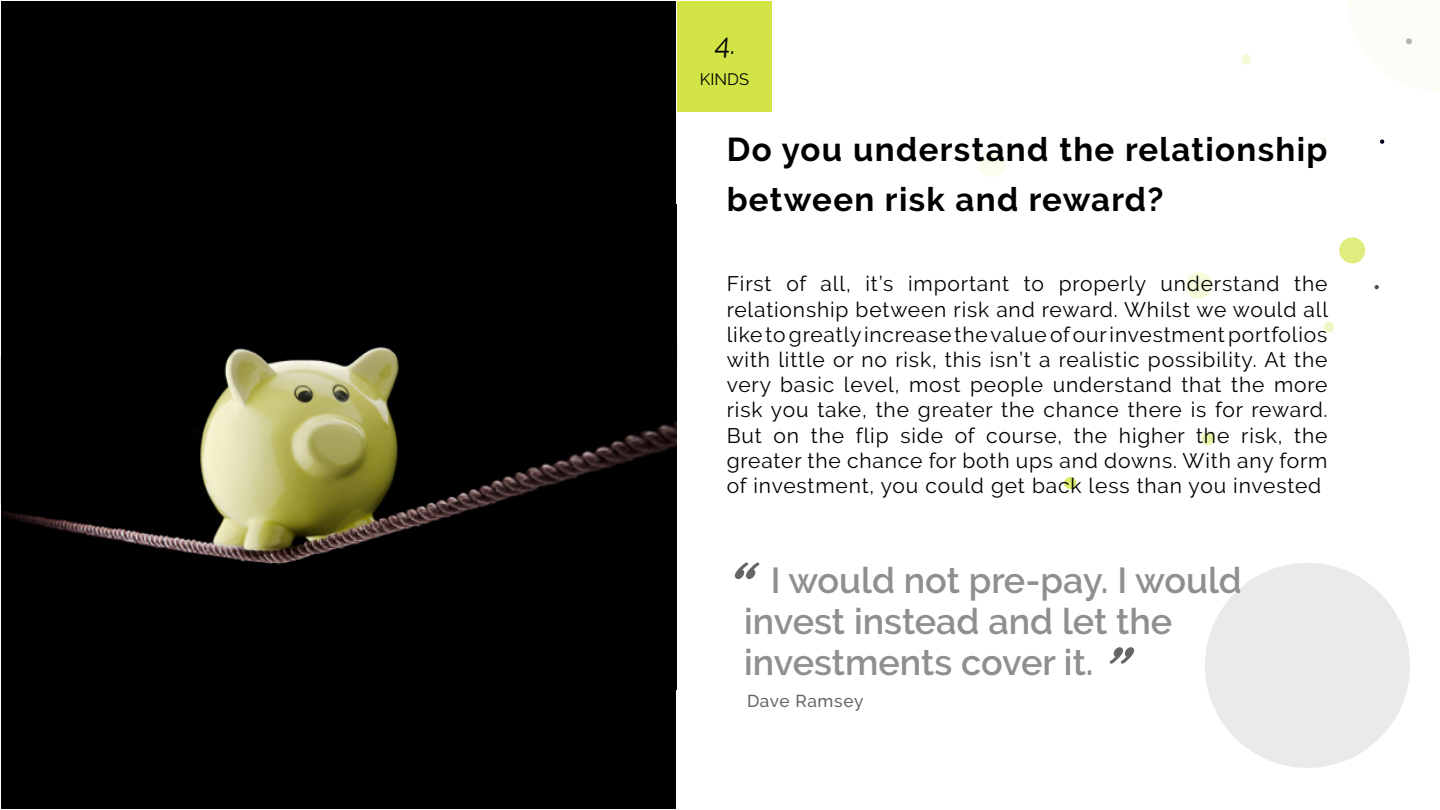
<style>
.page{position:relative;width:1440px;height:810px;background:#fff}
.page>*{position:absolute;margin:0;border:0;box-sizing:border-box;transform-origin:0 0}
.t1{font:67.5px "Kinescope";color:#666}
.t2{font:600 36px/41.2px "Raleway";color:#8f8f8f}
.t3{font:700 33px/50.4px "Raleway";letter-spacing:.04em;color:#000}
.t4{font:28.5px "Raleway";color:#000}
.t5{font:21px/25.2px "Raleway";letter-spacing:.04em;color:#000;text-align:justify}
.t6{font:500 17.25px "Raleway";letter-spacing:.035em;color:#666}
.t7{font:16.5px "Raleway";color:#000}
</style>
<div class="page">
<svg style="left:979px;top:151px;width:26px;height:26px"></svg>
<div style="left:1064px;top:477px;width:12px;height:12px;background:#dbe96b;border-radius:50%"></div>
<div style="left:1339px;top:237px;width:26px;height:26px;background:#e0ec7e;border-radius:50%"></div>
<svg style="left:1374px;top:285px;width:5px;height:4px"></svg>
<svg style="left:1380px;top:139px;width:5px;height:5px"></svg>
<svg style="left:1321px;top:137px;width:4px;height:4px"></svg>
<svg style="left:1324px;top:321px;width:11px;height:11px"></svg>
<svg style="left:1241px;top:54px;width:11px;height:11px"></svg>
<svg style="left:1405px;top:38px;width:7px;height:7px"></svg>
<svg style="left:1200px;top:431px;width:15px;height:15px"></svg>
<svg style="left:1186px;top:272px;width:27px;height:27px"></svg>
<div style="left:1205px;top:563px;width:205px;height:205px;background:#e9eaea;border-radius:50%"></div>
<div style="left:1px;top:1px;width:675px;height:808px;background:#000"></div>
<img style="left:1px;top:347px;width:675px;height:218px">
<div style="left:677px;top:1px;width:95px;height:110px;background:#d3e447"></div>
<h3 class="t4" style="left:714px;top:28px;width:25px">4.</h3>
<p class="t7" style="left:700px;top:69px;width:51px">KINDS</p>
<h3 class="t3" style="left:727px;top:124px;width:602px">Do you understand the relationship between risk and reward?</h3>
<p class="t5" style="left:727px;top:271px;width:603px">First of all, it’s important to properly understand the relationship between risk and reward. Whilst we would all like to greatly increase the value of our investment portfolios with little or no risk, this isn’t a realistic possibility. At the very basic level, most people understand that the more risk you take, the greater the chance there is for reward.<br>But on the flip side of course, the higher the risk, the greater the chance for both ups and downs. With any form of investment, you could get back less than you invested</p>
<h1 class="t1" style="left:770px;top:608px;width:29px;rotate:-180deg">"</h1>
<h2 class="t2" style="left:744px;top:559px;width:499px;text-indent:27px">I would not pre-pay. I would invest instead and let the investments cover it.</h2>
<p class="t6" style="left:747px;top:691px;width:118px">Dave Ramsey</p>
<h1 class="t1" style="left:1100px;top:618px;width:29px">"</h1>
</div>
